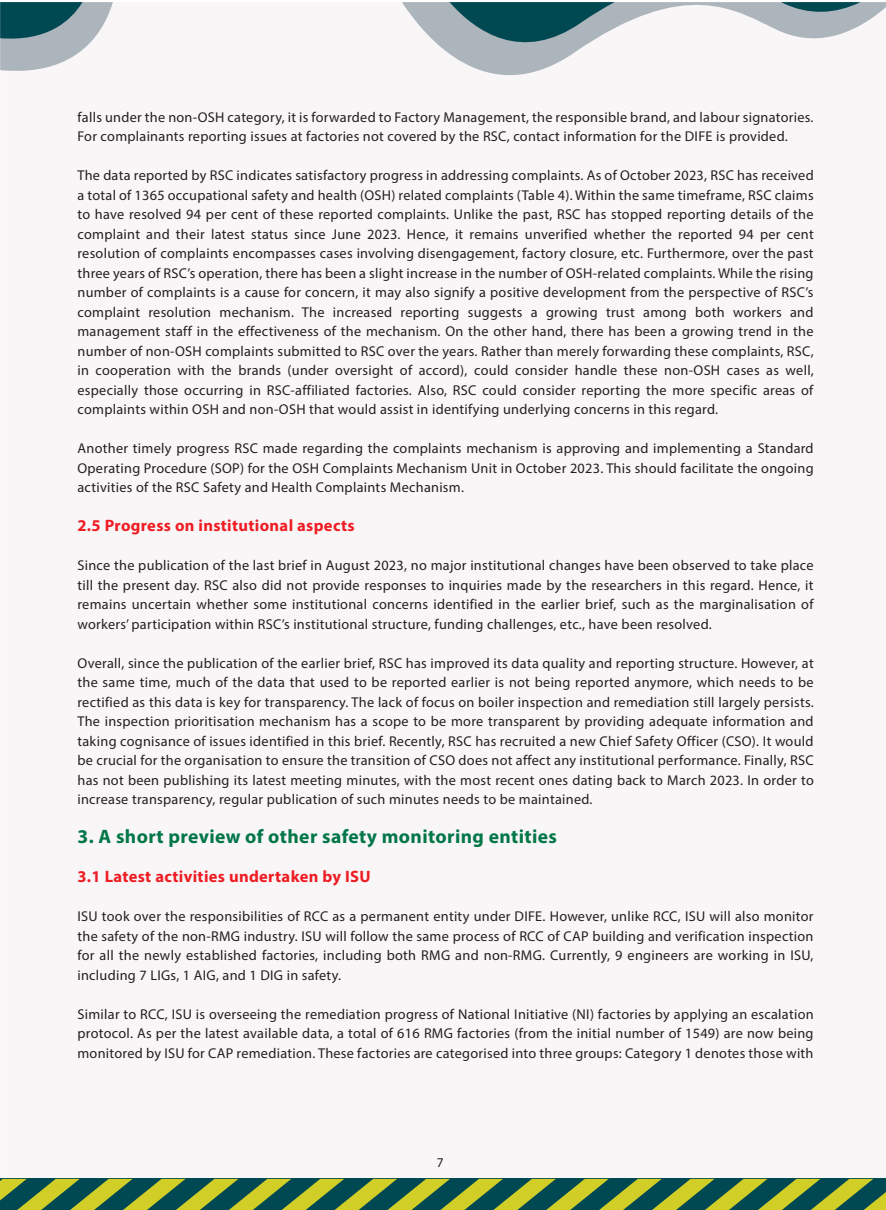
<style>
.page{position:relative;width:886px;height:1210px;background:#fff}
.page>*{position:absolute;margin:0;border:0;box-sizing:border-box;transform-origin:0 0}
.t1{font:700 19.5px "Myriad Pro";letter-spacing:.02em;color:#017647}
.t2{font:700 16.5px "Myriad Pro";letter-spacing:.02em;color:#ee1d23}
.t3{font:14.25px/19.5px "Myriad Pro";letter-spacing:.02em;color:#231f20;text-align:justify}
.t4{font:13.35px "Myriad Pro";color:#231f20}
</style>
<div class="page">
<svg style="left:402px;top:2px;width:484px;height:74px;fill:#f9f6f8"></svg>
<svg style="left:449px;top:2px;width:165px;height:61px;background:#6b8d95"></svg>
<svg style="left:781px;top:2px;width:79px;height:13px"></svg>
<svg style="left:0;top:2px;width:113px;height:69px"></svg>
<svg style="left:0;top:1178px;width:885px;height:32px;background:#5b823f"></svg>
<p class="t3" style="left:77px;top:108px;width:737px">falls under the non-OSH category, it is forwarded to Factory Management, the responsible brand, and labour signatories.<br>For complainants reporting issues at factories not covered by the RSC, contact information for the DIFE is provided.</p>
<p class="t3" style="left:77px;top:167px;width:737px">The data reported by RSC indicates satisfactory progress in addressing complaints. As of October 2023, RSC has received a total of 1365 occupational safety and health (OSH) related complaints (Table 4). Within the same timeframe, RSC claims to have resolved 94 per cent of these reported complaints. Unlike the past, RSC has stopped reporting details of the complaint and their latest status since June 2023. Hence, it remains unverified whether the reported 94 per cent resolution of complaints encompasses cases involving disengagement, factory closure, etc. Furthermore, over the past three years of RSC’s operation, there has been a slight increase in the number of OSH-related complaints. While the rising number of complaints is a cause for concern, it may also signify a positive development from the perspective of RSC’s complaint resolution mechanism. The increased reporting suggests a growing trust among both workers and management staff in the effectiveness of the mechanism. On the other hand, there has been a growing trend in the number of non-OSH complaints submitted to RSC over the years. Rather than merely forwarding these complaints, RSC, in cooperation with the brands (under oversight of accord), could consider handle these non-OSH cases as well, especially those occurring in RSC-affiliated factories. Also, RSC could consider reporting the more specific areas of complaints within OSH and non-OSH that would assist in identifying underlying concerns in this regard.</p>
<p class="t3" style="left:77px;top:440px;width:737px">Another timely progress RSC made regarding the complaints mechanism is approving and implementing a Standard Operating Procedure (SOP) for the OSH Complaints Mechanism Unit in October 2023. This should facilitate the ongoing activities of the RSC Safety and Health Complaints Mechanism.</p>
<p class="t2" style="left:77px;top:519px;width:279px">2.5 Progress on institutional aspects</p>
<p class="t3" style="left:77px;top:557px;width:737px">Since the publication of the last brief in August 2023, no major institutional changes have been observed to take place till the present day. RSC also did not provide responses to inquiries made by the researchers in this regard. Hence, it remains uncertain whether some institutional concerns identified in the earlier brief, such as the marginalisation of workers’ participation within RSC’s institutional structure, funding challenges, etc., have been resolved.</p>
<p class="t3" style="left:77px;top:654px;width:738px">Overall, since the publication of the earlier brief, RSC has improved its data quality and reporting structure. However, at the same time, much of the data that used to be reported earlier is not being reported anymore, which needs to be rectified as this data is key for transparency. The lack of focus on boiler inspection and remediation still largely persists.<br>The inspection prioritisation mechanism has a scope to be more transparent by providing adequate information and taking cognisance of issues identified in this brief. Recently, RSC has recruited a new Chief Safety Officer (CSO). It would be crucial for the organisation to ensure the transition of CSO does not affect any institutional performance. Finally, RSC has not been publishing its latest meeting minutes, with the most recent ones dating back to March 2023. In order to increase transparency, regular publication of such minutes needs to be maintained.</p>
<h1 class="t1" style="left:77px;top:829px;width:481px">3. A short preview of other safety monitoring entities</h1>
<p class="t2" style="left:77px;top:870px;width:295px">3.1 Latest activities undertaken by ISU</p>
<p class="t3" style="left:77px;top:908px;width:737px">ISU took over the responsibilities of RCC as a permanent entity under DIFE. However, unlike RCC, ISU will also monitor the safety of the non-RMG industry. ISU will follow the same process of RCC of CAP building and verification inspection for all the newly established factories, including both RMG and non-RMG. Currently, 9 engineers are working in ISU, including 7 LIGs, 1 AIG, and 1 DIG in safety.</p>
<p class="t3" style="left:77px;top:1005px;width:737px">Similar to RCC, ISU is overseeing the remediation progress of National Initiative (NI) factories by applying an escalation protocol. As per the latest available data, a total of 616 RMG factories (from the initial number of 1549) are now being monitored by ISU for CAP remediation. These factories are categorised into three groups: Category 1 denotes those with</p>
<p class="t4" style="left:437px;top:1157px;width:8px">7</p>
</div>
